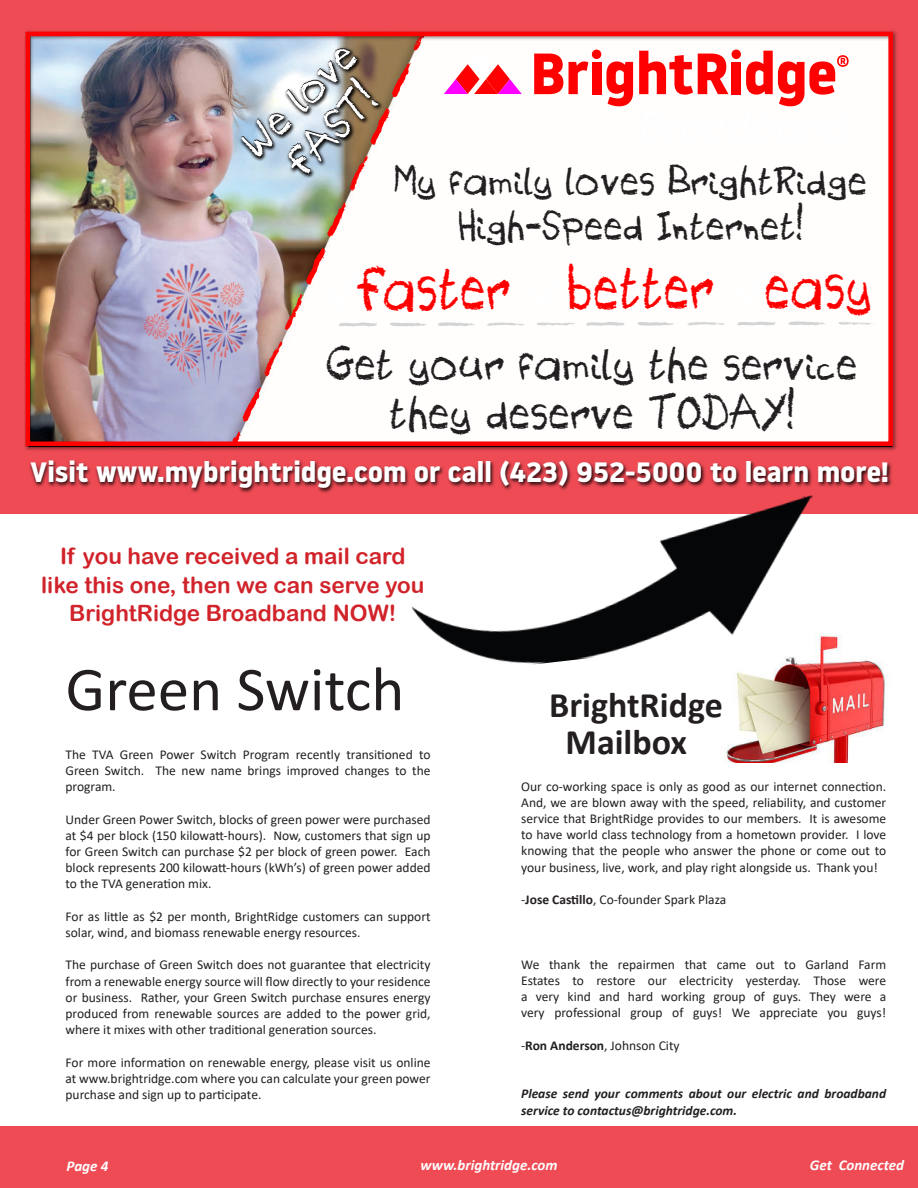
<style>
.page{position:relative;width:918px;height:1188px;background:#fff}
.page>*{position:absolute;margin:0;border:0;box-sizing:border-box;transform-origin:0 0}
.t1{font:63px "Calibri";color:#231f20}
.t2{font:43.5px "Holidays Homework";letter-spacing:.01em;color:#f00;scale:.87 1}
.t3{font:700 36px/37.5px "Calibri";color:#231f20;text-align:center}
.t4{font:31.95px/49.1px "Holidays Homework";color:#231f20;text-align:center}
.t5{font:28.5px/44.5px "Holidays Homework";color:#231f20;text-align:center}
.t6{font:700 27.9px "Noway";letter-spacing:.01em;color:#fff}
.t7{font:22.5px/28.5px "Arial Rounded MT Bold";color:#d1232a;text-align:center}
.t8{font:italic 700 15px "Calibri";color:#fff}
.t9{font:13.5px/16.2px "Calibri";color:#231f20;text-align:justify}
.t10{font:italic 700 13.5px/16.2px "Calibri";color:#231f20}
.s1{font-weight:700}
</style>
<div class="page">
<img style="left:725px;top:633px;width:161px;height:130px">
<div style="left:0;top:0;width:918px;height:513px;background:#ef4b55"></div>
<img style="left:21px;top:28px;width:878px;height:425px">
<div style="left:26px;top:32px;width:867px;height:414px;border:5px solid #f00"></div>
<img style="left:3px;top:455px;width:914px;height:58px">
<img style="left:404px;top:495px;width:424px;height:182px">
<div style="left:0;top:1126px;width:918px;height:62px;background:#ef4b55"></div>
<h3 class="t5" style="left:395px;top:163px;width:475px">My family loves BrightRidge<br>High-Speed Internet!</h3>
<h2 class="t2" style="left:357px;top:270px;width:179px">Faster</h2>
<h2 class="t2" style="left:568px;top:269px;width:352px">better easy</h2>
<h3 class="t4" style="left:327px;top:344px;width:533px">Get your family the service they deserve TODAY!</h3>
<h3 class="t6" style="left:30px;top:461px;width:860px">Visit www.mybrightridge.com or call (423) 952-5000 to learn more!</h3>
<h3 class="t7" style="left:41px;top:544px;width:385px">If you have received a mail card like this one, then we can serve you<br>BrightRidge Broadband NOW!</h3>
<h1 class="t1" style="left:66px;top:645px;width:340px">Green Switch</h1>
<p class="t9" style="left:66px;top:746px;width:367px">The TVA Green Power Switch Program recently transitioned to Green Switch. The new name brings improved changes to the program.</p>
<p class="t9" style="left:66px;top:811px;width:367px">Under Green Power Switch, blocks of green power were purchased at $4 per block (150 kilowatt-hours). Now, customers that sign up for Green Switch can purchase $2 per block of green power. Each block represents 200 kilowatt-hours (kWh’s) of green power added to the TVA generation mix.</p>
<p class="t9" style="left:66px;top:908px;width:367px">For as little as $2 per month, BrightRidge customers can support solar, wind, and biomass renewable energy resources.</p>
<p class="t9" style="left:66px;top:956px;width:367px">The purchase of Green Switch does not guarantee that electricity from a renewable energy source will flow directly to your residence or business. Rather, your Green Switch purchase ensures energy produced from renewable sources are added to the power grid, where it mixes with other traditional generation sources.</p>
<p class="t9" style="left:66px;top:1054px;width:367px">For more information on renewable energy, please visit us online at www.brightridge.com where you can calculate your green power purchase and sign up to participate.</p>
<h3 class="t3" style="left:549px;top:689px;width:175px">BrightRidge<br>Mailbox</h3>
<p class="t9" style="left:521px;top:778px;width:367px">Our co-working space is only as good as our internet connection.<br>And, we are blown away with the speed, reliability, and customer service that BrightRidge provides to our members. It is awesome to have world class technology from a hometown provider. I love knowing that the people who answer the phone or come out to your business, live, work, and play right alongside us. Thank you!</p>
<p class="t9" style="left:521px;top:891px;width:207px">-<span class="s1">Jose Castillo</span>, Co-founder Spark Plaza</p>
<p class="t9" style="left:521px;top:956px;width:367px">We thank the repairmen that came out to Garland Farm Estates to restore our electricity yesterday. Those were a very kind and hard working group of guys. They were a very professional group of guys! We appreciate you guys!</p>
<p class="t9" style="left:521px;top:1037px;width:160px">-<span class="s1">Ron Anderson</span>, Johnson City</p>
<p class="t10" style="left:521px;top:1087px;width:367px">Please send your comments about our electric and broadband service to contactus@brightridge.com.</p>
<p class="t8" style="left:67px;top:1161px;width:43px">Page 4</p>
<p class="t8" style="left:421px;top:1160px;width:138px">www.brightridge.com</p>
<p class="t8" style="left:810px;top:1160px;width:96px">Get Connected</p>
</div>
